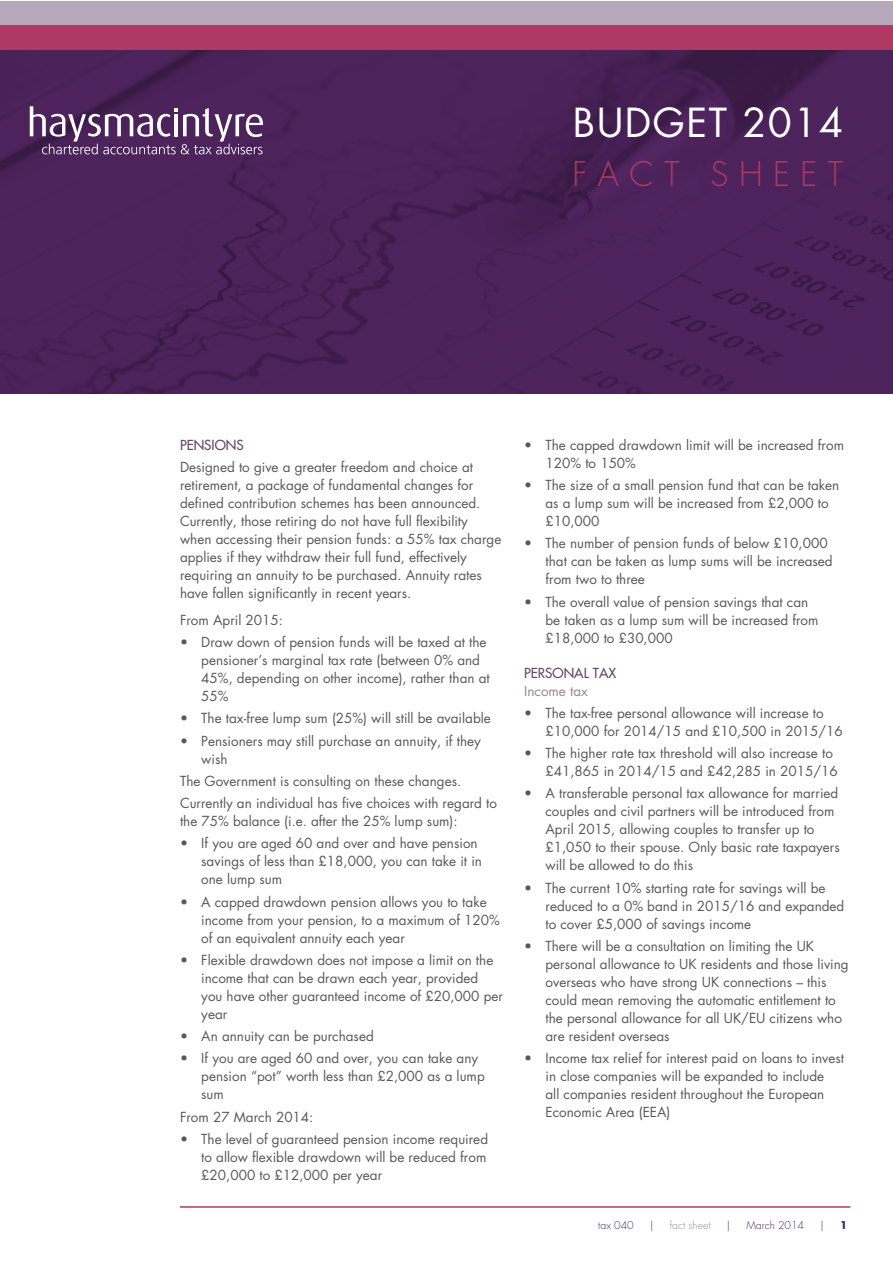
<style>
.page{position:relative;width:893px;height:1263px;background:#fff}
.page>*{position:absolute;margin:0;border:0;box-sizing:border-box;transform-origin:0 0}
.t1{font:39px "Futura LT";letter-spacing:.04em;color:#fff}
.t2{font:300 33px "Futura LT";letter-spacing:.32em;color:#ae3a63}
.t3{font:13.5px/18px "Futura LT";color:#57585a}
.t4{font:13.5px "Futura LT";color:#674567}
.t5{font:13.5px "Futura LT";color:#998399}
.t6{font:300 10.5px "Futura LT";color:#512560}
.t7{font:300 10.5px "Futura LT";color:#9c85a2}
.t8{font:700 10.5px "Futura LT";color:#512560}
</style>
<div class="page">
<img style="left:0;top:50px;width:892px;height:343px">
<hr style="left:180px;top:1206px;width:670px;height:2px;background:#ae3a63">
<svg style="left:30px;top:106px;width:233px;height:48px;background:#71527d"></svg>
<div style="left:0;top:25px;width:892px;height:25px;background:#ae3a63"></div>
<div style="left:0;top:1px;width:892px;height:24px;background:#b7a7bc"></div>
<h1 class="t1" style="left:573px;top:97px;width:272px">BUDGET 2014</h1>
<h2 class="t2" style="left:572px;top:154px;width:272px">FACT SHEET</h2>
<p class="t4" style="left:180px;top:436px;width:65px">PENSIONS</p>
<p class="t3" style="left:180px;top:459px;width:323px">Designed to give a greater freedom and choice at retirement, a package of fundamental changes for defined contribution schemes has been announced.<br>Currently, those retiring do not have full flexibility when accessing their pension funds: a 55% tax charge applies if they withdraw their full fund, effectively requiring an annuity to be purchased. Annuity rates have fallen significantly in recent years.</p>
<p class="t3" style="left:180px;top:611px;width:105px">From April 2015:</p>
<p class="t3" style="left:201px;top:633px;width:290px;text-indent:-21px">• Draw down of pension funds will be taxed at the pensioner’s marginal tax rate (between 0% and 45%, depending on other income), rather than at 55%</p>
<p class="t3" style="left:180px;top:710px;width:312px">• The tax-free lump sum (25%) will still be available</p>
<p class="t3" style="left:201px;top:732px;width:281px;text-indent:-21px">• Pensioners may still purchase an annuity, if they wish</p>
<p class="t3" style="left:180px;top:770px;width:319px;line-height:22.2px">The Government is consulting on these changes.<br>Currently an individual has five choices with regard to</p>
<p class="t3" style="left:180px;top:812px;width:279px">the 75% balance (i.e. after the 25% lump sum):</p>
<p class="t3" style="left:201px;top:835px;width:282px;text-indent:-21px">• If you are aged 60 and over and have pension savings of less than £18,000, you can take it in one lump sum</p>
<p class="t3" style="left:201px;top:893px;width:300px;text-indent:-21px">• A capped drawdown pension allows you to take income from your pension, to a maximum of 120% of an equivalent annuity each year</p>
<p class="t3" style="left:201px;top:951px;width:303px;text-indent:-21px">• Flexible drawdown does not impose a limit on the income that can be drawn each year, provided<br>you have other guaranteed income of £20,000 per year</p>
<p class="t3" style="left:180px;top:1027px;width:195px">• An annuity can be purchased</p>
<p class="t3" style="left:201px;top:1050px;width:285px;text-indent:-21px">• If you are aged 60 and over, you can take any pension “pot” worth less than £2,000 as a lump sum</p>
<p class="t3" style="left:180px;top:1108px;width:135px">From 27 March 2014:</p>
<p class="t3" style="left:201px;top:1130px;width:288px;text-indent:-21px">• The level of guaranteed pension income required to allow flexible drawdown will be reduced from £20,000 to £12,000 per year</p>
<p class="t3" style="left:545px;top:436px;width:300px;text-indent:-21px">• The capped drawdown limit will be increased from<br>120% to 150%</p>
<p class="t3" style="left:545px;top:476px;width:295px;text-indent:-21px">• The size of a small pension fund that can be taken as a lump sum will be increased from £2,000 to £10,000</p>
<p class="t3" style="left:545px;top:535px;width:289px;text-indent:-21px">• The number of pension funds of below £10,000 that can be taken as lump sums will be increased from two to three</p>
<p class="t3" style="left:545px;top:593px;width:274px;text-indent:-21px">• The overall value of pension savings that can be taken as a lump sum will be increased from £18,000 to £30,000</p>
<p class="t4" style="left:524px;top:664px;width:94px">PERSONAL TAX</p>
<p class="t5" style="left:524px;top:682px;width:65px">Income tax</p>
<p class="t3" style="left:545px;top:704px;width:299px;text-indent:-21px">• The tax-free personal allowance will increase to £10,000 for 2014/15 and £10,500 in 2015/16</p>
<p class="t3" style="left:545px;top:744px;width:294px;text-indent:-21px">• The higher rate tax threshold will also increase to £41,865 in 2014/15 and £42,285 in 2015/16</p>
<p class="t3" style="left:545px;top:785px;width:296px;text-indent:-21px">• A transferable personal tax allowance for married couples and civil partners will be introduced from April 2015, allowing couples to transfer up to £1,050 to their spouse. Only basic rate taxpayers will be allowed to do this</p>
<p class="t3" style="left:545px;top:879px;width:300px;text-indent:-21px">• The current 10% starting rate for savings will be reduced to a 0% band in 2015/16 and expanded to cover £5,000 of savings income</p>
<p class="t3" style="left:545px;top:937px;width:305px;text-indent:-21px">• There will be a consultation on limiting the UK personal allowance to UK residents and those living overseas who have strong UK connections – this could mean removing the automatic entitlement to the personal allowance for all UK/EU citizens who are resident overseas</p>
<p class="t3" style="left:545px;top:1049px;width:300px;text-indent:-21px">• Income tax relief for interest paid on loans to invest in close companies will be expanded to include<br>all companies resident throughout the European Economic Area (EEA)</p>
<p class="t6" style="left:598px;top:1218px;width:37px">tax 040</p>
<p class="t6" style="left:650px;top:1218px;width:5px">|</p>
<p class="t7" style="left:670px;top:1218px;width:42px">fact sheet</p>
<p class="t6" style="left:727px;top:1218px;width:5px">|</p>
<p class="t6" style="left:746px;top:1218px;width:59px">March 2014</p>
<p class="t6" style="left:820px;top:1218px;width:5px">|</p>
<p class="t8" style="left:840px;top:1218px;width:9px">1</p>
</div>
